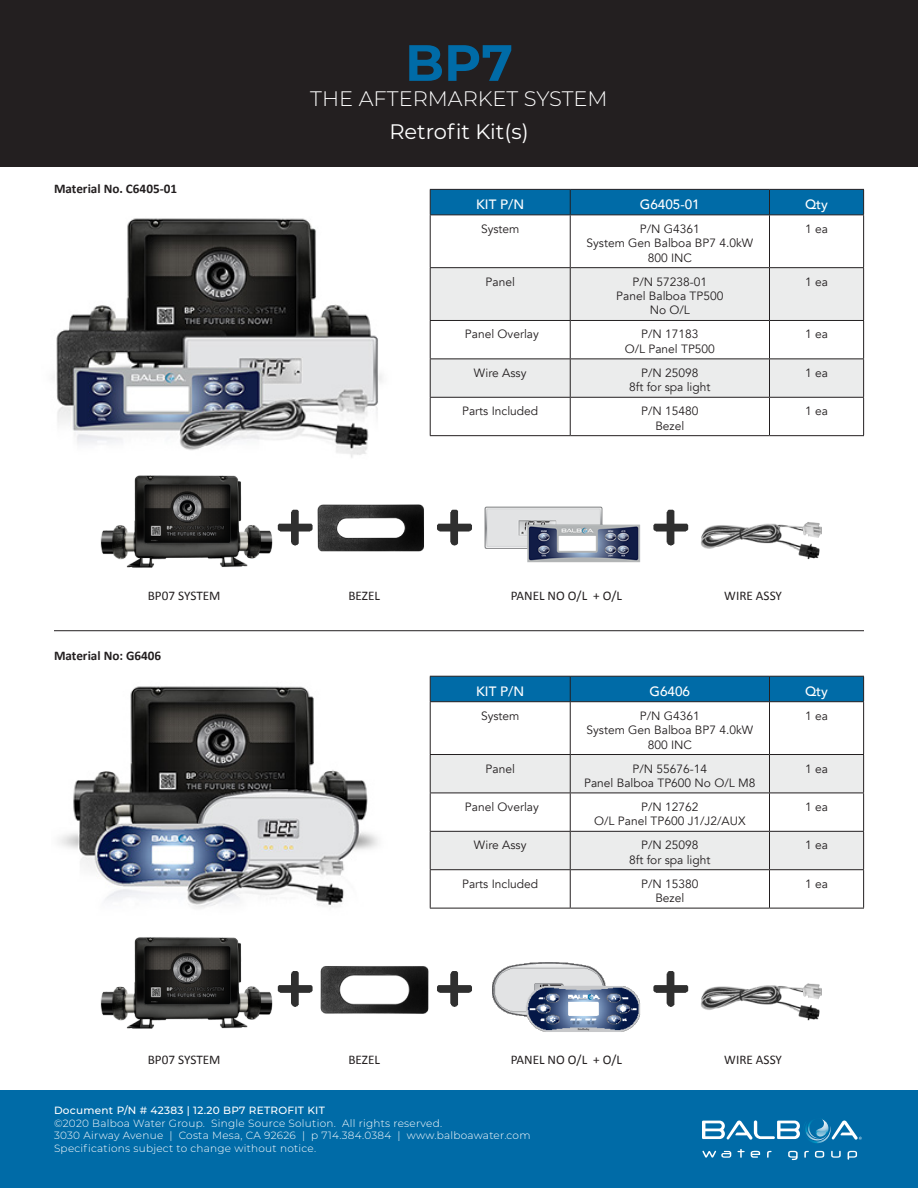
<style>
.page{position:relative;width:918px;height:1188px;background:#fff}
.page>*{position:absolute;margin:0;border:0;box-sizing:border-box;transform-origin:0 0}
.t1{font:700 51px "Montserrat";color:#006ba7}
.t2{font:300 21px/33px "Montserrat";color:#fff;text-align:center}
.t3{font:500 13.5px "Avenir";color:#fff}
.t4{font:13.2px "Calibri";color:#231f20}
.t5{font:700 13.2px "Calibri";color:#231f20}
.t6{font:12px/14.4px "Avenir";color:#231f20;text-align:center}
.t7{font:300 10.5px/12.6px "Montserrat";letter-spacing:.025em;color:#fff}
.t8{font:500 10.5px "Montserrat";letter-spacing:.025em;color:#fff}
.s1{font-weight:400}
</style>
<div class="page">
<div style="left:0;top:0;width:918px;height:166px;background:#231f20"></div>
<div style="left:0;top:1090px;width:918px;height:98px;background:#006ba7"></div>
<svg style="left:702px;top:1119px;width:160px;height:41px"></svg>
<img style="left:53px;top:218px;width:329px;height:231px">
<img style="left:59px;top:686px;width:319px;height:223px">
<svg style="left:431px;top:268px;width:432px;height:129px;fill:#ebecec"></svg>
<div style="left:430px;top:189px;width:434px;height:25px;background:#006ba7"></div>
<hr style="left:430px;top:214px;width:140px;height:1px;background:#231f20">
<hr style="left:430px;top:215px;width:1px;height:52px;background:#231f20">
<hr style="left:570px;top:214px;width:200px;height:1px;background:#231f20">
<hr style="left:570px;top:215px;width:1px;height:52px;background:#231f20">
<hr style="left:770px;top:214px;width:94px;height:1px;background:#231f20">
<hr style="left:769px;top:215px;width:1px;height:52px;background:#231f20">
<hr style="left:863px;top:215px;width:1px;height:52px;background:#231f20">
<hr style="left:430px;top:267px;width:140px;height:1px;background:#231f20">
<hr style="left:430px;top:268px;width:1px;height:52px;background:#231f20">
<hr style="left:570px;top:267px;width:200px;height:1px;background:#231f20">
<hr style="left:570px;top:268px;width:1px;height:52px;background:#231f20">
<hr style="left:770px;top:267px;width:94px;height:1px;background:#231f20">
<hr style="left:769px;top:268px;width:1px;height:52px;background:#231f20">
<hr style="left:863px;top:268px;width:1px;height:52px;background:#231f20">
<hr style="left:430px;top:320px;width:140px;height:1px;background:#231f20">
<hr style="left:430px;top:321px;width:1px;height:37px;background:#231f20">
<hr style="left:570px;top:320px;width:200px;height:1px;background:#231f20">
<hr style="left:570px;top:321px;width:1px;height:37px;background:#231f20">
<hr style="left:770px;top:320px;width:94px;height:1px;background:#231f20">
<hr style="left:769px;top:321px;width:1px;height:37px;background:#231f20">
<hr style="left:863px;top:321px;width:1px;height:37px;background:#231f20">
<hr style="left:430px;top:358px;width:140px;height:1px;background:#231f20">
<hr style="left:430px;top:359px;width:1px;height:38px;background:#231f20">
<hr style="left:570px;top:358px;width:200px;height:1px;background:#231f20">
<hr style="left:570px;top:359px;width:1px;height:38px;background:#231f20">
<hr style="left:770px;top:358px;width:94px;height:1px;background:#231f20">
<hr style="left:769px;top:359px;width:1px;height:38px;background:#231f20">
<hr style="left:863px;top:359px;width:1px;height:38px;background:#231f20">
<hr style="left:430px;top:397px;width:140px;height:1px;background:#231f20">
<hr style="left:430px;top:398px;width:1px;height:37px;background:#231f20">
<hr style="left:570px;top:397px;width:200px;height:1px;background:#231f20">
<hr style="left:570px;top:398px;width:1px;height:37px;background:#231f20">
<hr style="left:770px;top:397px;width:94px;height:1px;background:#231f20">
<hr style="left:769px;top:398px;width:1px;height:37px;background:#231f20">
<hr style="left:863px;top:398px;width:1px;height:37px;background:#231f20">
<hr style="left:430px;top:435px;width:140px;height:1px;background:#231f20">
<hr style="left:570px;top:435px;width:200px;height:1px;background:#231f20">
<hr style="left:770px;top:435px;width:94px;height:1px;background:#231f20">
<svg style="left:431px;top:755px;width:432px;height:114px;fill:#ebecec"></svg>
<div style="left:430px;top:676px;width:434px;height:25px;background:#006ba7"></div>
<hr style="left:430px;top:701px;width:140px;height:1px;background:#231f20">
<hr style="left:430px;top:702px;width:1px;height:52px;background:#231f20">
<hr style="left:570px;top:701px;width:200px;height:1px;background:#231f20">
<hr style="left:570px;top:702px;width:1px;height:52px;background:#231f20">
<hr style="left:770px;top:701px;width:94px;height:1px;background:#231f20">
<hr style="left:769px;top:702px;width:1px;height:52px;background:#231f20">
<hr style="left:863px;top:702px;width:1px;height:52px;background:#231f20">
<hr style="left:430px;top:754px;width:140px;height:1px;background:#231f20">
<hr style="left:430px;top:755px;width:1px;height:38px;background:#231f20">
<hr style="left:570px;top:754px;width:200px;height:1px;background:#231f20">
<hr style="left:570px;top:755px;width:1px;height:38px;background:#231f20">
<hr style="left:770px;top:754px;width:94px;height:1px;background:#231f20">
<hr style="left:769px;top:755px;width:1px;height:38px;background:#231f20">
<hr style="left:863px;top:755px;width:1px;height:38px;background:#231f20">
<hr style="left:430px;top:793px;width:140px;height:1px;background:#231f20">
<hr style="left:430px;top:793px;width:1px;height:38px;background:#231f20">
<hr style="left:570px;top:793px;width:200px;height:1px;background:#231f20">
<hr style="left:570px;top:793px;width:1px;height:38px;background:#231f20">
<hr style="left:770px;top:793px;width:94px;height:1px;background:#231f20">
<hr style="left:769px;top:793px;width:1px;height:38px;background:#231f20">
<hr style="left:863px;top:793px;width:1px;height:38px;background:#231f20">
<hr style="left:430px;top:831px;width:140px;height:1px;background:#231f20">
<hr style="left:430px;top:832px;width:1px;height:37px;background:#231f20">
<hr style="left:570px;top:831px;width:200px;height:1px;background:#231f20">
<hr style="left:570px;top:832px;width:1px;height:37px;background:#231f20">
<hr style="left:770px;top:831px;width:94px;height:1px;background:#231f20">
<hr style="left:769px;top:832px;width:1px;height:37px;background:#231f20">
<hr style="left:863px;top:832px;width:1px;height:37px;background:#231f20">
<hr style="left:430px;top:869px;width:140px;height:1px;background:#231f20">
<hr style="left:430px;top:870px;width:1px;height:38px;background:#231f20">
<hr style="left:570px;top:869px;width:200px;height:1px;background:#231f20">
<hr style="left:570px;top:870px;width:1px;height:38px;background:#231f20">
<hr style="left:770px;top:869px;width:94px;height:1px;background:#231f20">
<hr style="left:769px;top:870px;width:1px;height:38px;background:#231f20">
<hr style="left:863px;top:870px;width:1px;height:38px;background:#231f20">
<hr style="left:430px;top:908px;width:140px;height:1px;background:#231f20">
<hr style="left:570px;top:908px;width:200px;height:1px;background:#231f20">
<hr style="left:770px;top:908px;width:94px;height:1px;background:#231f20">
<img style="left:100px;top:449px;width:722px;height:119px">
<img style="left:100px;top:937px;width:722px;height:95px">
<hr style="left:54px;top:630px;width:810px;height:1px;background:#231f20">
<p class="t5" style="left:54px;top:179px;width:125px">Material No. C6405-01</p>
<p class="t4" style="left:148px;top:587px;width:74px">BP07 SYSTEM</p>
<p class="t5" style="left:54px;top:647px;width:109px">Material No: G6406</p>
<p class="t4" style="left:148px;top:1051px;width:74px">BP07 SYSTEM</p>
<p class="t1" style="left:405px;top:26px;width:109px">BP7</p>
<p class="t2" style="left:310px;top:81px;width:299px">THE AFTERMARKET SYSTEM<br><span class="s1">Retrofit Kit(s)</span></p>
<p class="t3" style="left:476px;top:192px;width:50px">KIT P/N</p>
<p class="t3" style="left:640px;top:192px;width:61px">G6405-01</p>
<p class="t3" style="left:805px;top:192px;width:24px">Qty</p>
<p class="t6" style="left:481px;top:222px;width:40px">System</p>
<p class="t6" style="left:640px;top:222px;width:62px">P/N G4361</p>
<p class="t6" style="left:587px;top:236px;width:168px">System Gen Balboa BP7 4.0kW</p>
<p class="t6" style="left:648px;top:251px;width:46px">800 INC</p>
<p class="t6" style="left:805px;top:222px;width:24px">1 ea</p>
<p class="t4" style="left:348px;top:587px;width:33px">BEZEL</p>
<p class="t4" style="left:348px;top:1051px;width:33px">BEZEL</p>
<p class="t6" style="left:486px;top:275px;width:31px">Panel</p>
<p class="t6" style="left:633px;top:275px;width:76px">P/N 57238-01</p>
<p class="t6" style="left:616px;top:289px;width:109px">Panel Balboa TP500</p>
<p class="t6" style="left:650px;top:303px;width:42px">No O/L</p>
<p class="t6" style="left:805px;top:275px;width:24px">1 ea</p>
<p class="t6" style="left:465px;top:327px;width:76px">Panel Overlay</p>
<p class="t6" style="left:641px;top:327px;width:59px">P/N 17183</p>
<p class="t6" style="left:625px;top:342px;width:92px">O/L Panel TP500</p>
<p class="t6" style="left:805px;top:327px;width:24px">1 ea</p>
<p class="t6" style="left:474px;top:366px;width:54px">Wire Assy</p>
<p class="t6" style="left:641px;top:366px;width:59px">P/N 25098</p>
<p class="t6" style="left:629px;top:380px;width:83px">8ft for spa light</p>
<p class="t6" style="left:805px;top:366px;width:24px">1 ea</p>
<p class="t6" style="left:462px;top:404px;width:78px">Parts Included</p>
<p class="t6" style="left:641px;top:404px;width:59px">P/N 15480</p>
<p class="t6" style="left:655px;top:419px;width:30px">Bezel</p>
<p class="t6" style="left:805px;top:404px;width:24px">1 ea</p>
<p class="t4" style="left:511px;top:587px;width:113px">PANEL NO O/L + O/L</p>
<p class="t4" style="left:724px;top:587px;width:59px">WIRE ASSY</p>
<p class="t3" style="left:476px;top:679px;width:50px">KIT P/N</p>
<p class="t3" style="left:650px;top:679px;width:42px">G6406</p>
<p class="t3" style="left:805px;top:679px;width:24px">Qty</p>
<p class="t6" style="left:481px;top:709px;width:40px">System</p>
<p class="t6" style="left:640px;top:709px;width:62px">P/N G4361</p>
<p class="t6" style="left:587px;top:723px;width:168px">System Gen Balboa BP7 4.0kW<br>800 INC</p>
<p class="t6" style="left:805px;top:709px;width:24px">1 ea</p>
<p class="t6" style="left:486px;top:761px;width:31px">Panel</p>
<p class="t6" style="left:633px;top:761px;width:76px">P/N 55676-14</p>
<p class="t6" style="left:584px;top:776px;width:173px">Panel Balboa TP600 No O/L M8</p>
<p class="t6" style="left:805px;top:761px;width:24px">1 ea</p>
<p class="t6" style="left:465px;top:800px;width:76px">Panel Overlay</p>
<p class="t6" style="left:641px;top:800px;width:59px">P/N 12762</p>
<p class="t6" style="left:594px;top:814px;width:153px">O/L Panel TP600 J1/J2/AUX</p>
<p class="t6" style="left:805px;top:800px;width:24px">1 ea</p>
<p class="t6" style="left:474px;top:838px;width:54px">Wire Assy</p>
<p class="t6" style="left:641px;top:838px;width:59px">P/N 25098</p>
<p class="t6" style="left:629px;top:853px;width:83px">8ft for spa light</p>
<p class="t6" style="left:805px;top:838px;width:24px">1 ea</p>
<p class="t6" style="left:462px;top:877px;width:78px">Parts Included</p>
<p class="t6" style="left:641px;top:877px;width:59px">P/N 15380</p>
<p class="t6" style="left:655px;top:891px;width:30px">Bezel</p>
<p class="t6" style="left:805px;top:877px;width:24px">1 ea</p>
<p class="t4" style="left:511px;top:1051px;width:113px">PANEL NO O/L + O/L</p>
<p class="t4" style="left:724px;top:1051px;width:59px">WIRE ASSY</p>
<p class="t8" style="left:54px;top:1103px;width:272px">Document P/N # 42383 | 12.20 BP7 RETROFIT KIT</p>
<p class="t7" style="left:54px;top:1116px;width:390px">©2020 Balboa Water Group. Single Source Solution. All rights reserved.</p>
<p class="t7" style="left:54px;top:1129px;width:478px">3030 Airway Avenue | Costa Mesa, CA 92626 | p 714.384.0384 | www.balboawater.com<br>Specifications subject to change without notice.</p>
</div>
